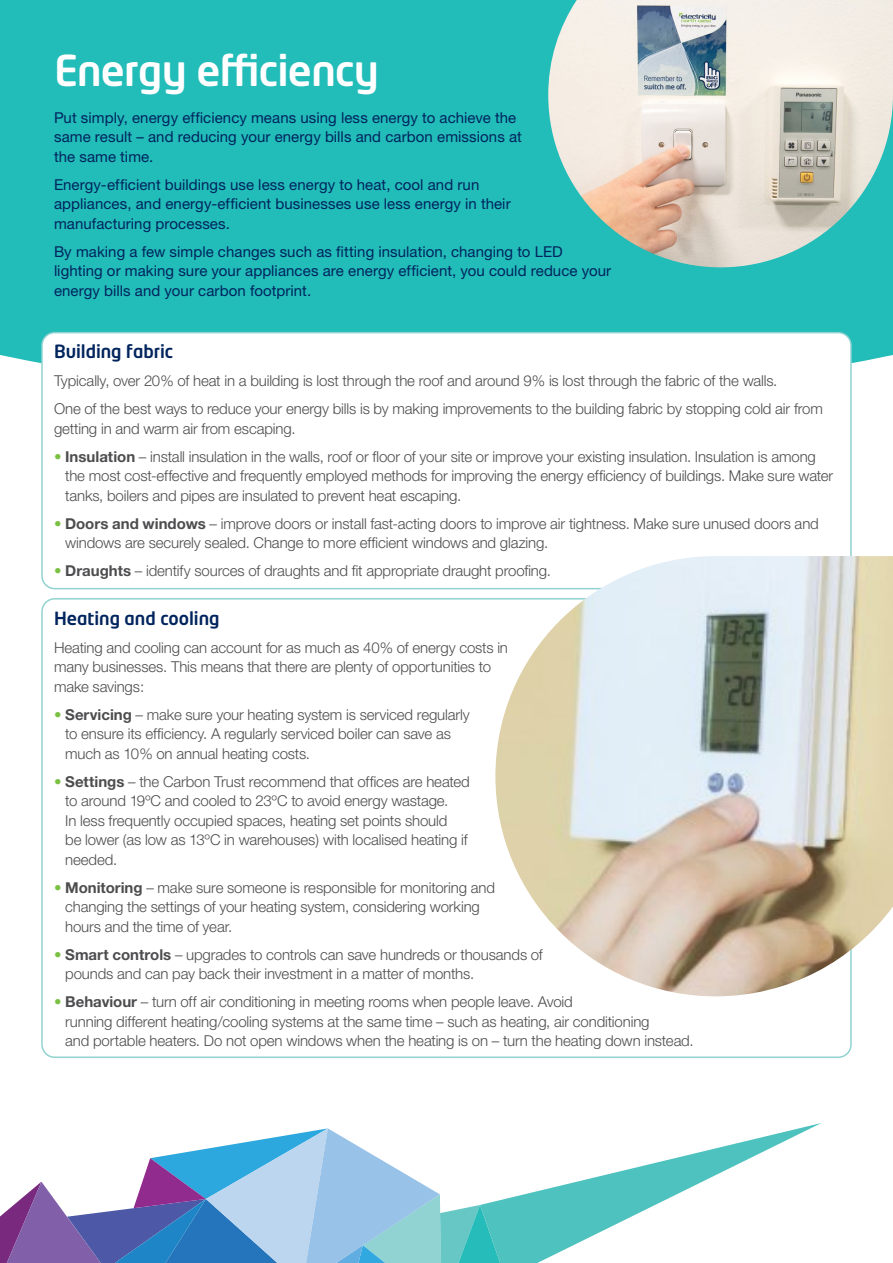
<style>
.page{position:relative;width:893px;height:1263px;background:#fff}
.page>*{position:absolute;margin:0;border:0;box-sizing:border-box;transform-origin:0 0}
.t1{font:500 42px "Neo Tech Std";letter-spacing:-.02em;color:#fff}
.t2{font:500 18px "Neo Tech Std";color:#00245d}
.t3{font:300 15px/19.5px "Helvetica Neue";letter-spacing:-.01em;color:#4d4d4f}
.t4{font:15px/19.5px "Helvetica Neue";letter-spacing:.005em;color:#00245d}
.s1{color:#7ac143}
.s2{font-weight:700}
</style>
<div class="page">
<div style="left:0;top:0;width:893px;height:363px;background:#22bcb9"></div>
<div style="left:0;top:0;width:266px;height:344px;background:#22bcb9"></div>
<div style="left:42px;top:333px;width:809px;height:256px;background:#fff;border-radius:13px"></div>
<div style="left:41px;top:332px;width:811px;height:257px;border:2px solid #90d3d1;border-radius:13px"></div>
<svg style="left:0;top:1128px;width:480px;height:135px"></svg>
<svg style="left:480px;top:1123px;width:341px;height:140px"></svg>
<img style="left:495px;top:556px;width:398px;height:440px">
<img style="left:548px;top:0;width:345px;height:267px">
<h1 class="t1" style="left:54px;top:44px;width:327px">Energy efficiency</h1>
<p class="t4" style="left:54px;top:107px;width:469px">Put simply, energy efficiency means using less energy to achieve the same result – and reducing your energy bills and carbon emissions at the same time.</p>
<p class="t4" style="left:54px;top:174px;width:458px">Energy-efficient buildings use less energy to heat, cool and run appliances, and energy-efficient businesses use less energy in their manufacturing processes.</p>
<p class="t4" style="left:54px;top:241px;width:559px">By making a few simple changes such as fitting insulation, changing to LED lighting or making sure your appliances are energy efficient, you could reduce your energy bills and your carbon footprint.</p>
<p class="t2" style="left:54px;top:340px;width:121px">Building fabric</p>
<p class="t3" style="left:54px;top:367px;width:770px;line-height:28px">Typically, over 20% of heat in a building is lost through the roof and around 9% is lost through the fabric of the walls.<br>One of the best ways to reduce your energy bills is by making improvements to the building fabric by stopping cold air from</p>
<p class="t3" style="left:54px;top:419px;width:243px">getting in and warm air from escaping.</p>
<p class="t3" style="left:65px;top:447px;width:770px;text-indent:-11px"><span class="s1">•</span> <span class="s2">Insulation</span> – install insulation in the walls, roof or floor of your site or improve your existing insulation. Insulation is among the most cost-effective and frequently employed methods for improving the energy efficiency of buildings. Make sure water tanks, boilers and pipes are insulated to prevent heat escaping.</p>
<p class="t3" style="left:65px;top:514px;width:755px;text-indent:-11px"><span class="s1">•</span> <span class="s2">Doors and windows</span> – improve doors or install fast-acting doors to improve air tightness. Make sure unused doors and windows are securely sealed. Change to more efficient windows and glazing.</p>
<p class="t3" style="left:54px;top:561px;width:498px"><span class="s1">•</span> <span class="s2">Draughts</span> – identify sources of draughts and fit appropriate draught proofing.</p>
<p class="t2" style="left:54px;top:606px;width:167px">Heating and cooling</p>
<p class="t3" style="left:54px;top:637px;width:455px">Heating and cooling can account for as much as 40% of energy costs in many businesses. This means that there are plenty of opportunities to make savings:</p>
<p class="t3" style="left:65px;top:704px;width:406px;text-indent:-11px"><span class="s1">•</span> <span class="s2">Servicing</span> – make sure your heating system is serviced regularly to ensure its efficiency. A regularly serviced boiler can save as much as 10% on annual heating costs.</p>
<p class="t3" style="left:65px;top:771px;width:406px;text-indent:-11px"><span class="s1">•</span> <span class="s2">Settings</span> – the Carbon Trust recommend that offices are heated to around 19ºC and cooled to 23ºC to avoid energy wastage.<br>In less frequently occupied spaces, heating set points should<br>be lower (as low as 13ºC in warehouses) with localised heating if needed.</p>
<p class="t3" style="left:65px;top:877px;width:431px;text-indent:-11px"><span class="s1">•</span> <span class="s2">Monitoring</span> – make sure someone is responsible for monitoring and changing the settings of your heating system, considering working hours and the time of year.</p>
<p class="t3" style="left:65px;top:944px;width:479px;text-indent:-11px"><span class="s1">•</span> <span class="s2">Smart controls</span> – upgrades to controls can save hundreds or thousands of pounds and can pay back their investment in a matter of months.</p>
<p class="t3" style="left:65px;top:992px;width:630px;text-indent:-11px"><span class="s1">•</span> <span class="s2">Behaviour</span> – turn off air conditioning in meeting rooms when people leave. Avoid<br>running different heating/cooling systems at the same time – such as heating, air conditioning<br>and portable heaters. Do not open windows when the heating is on – turn the heating down instead.</p>
</div>
